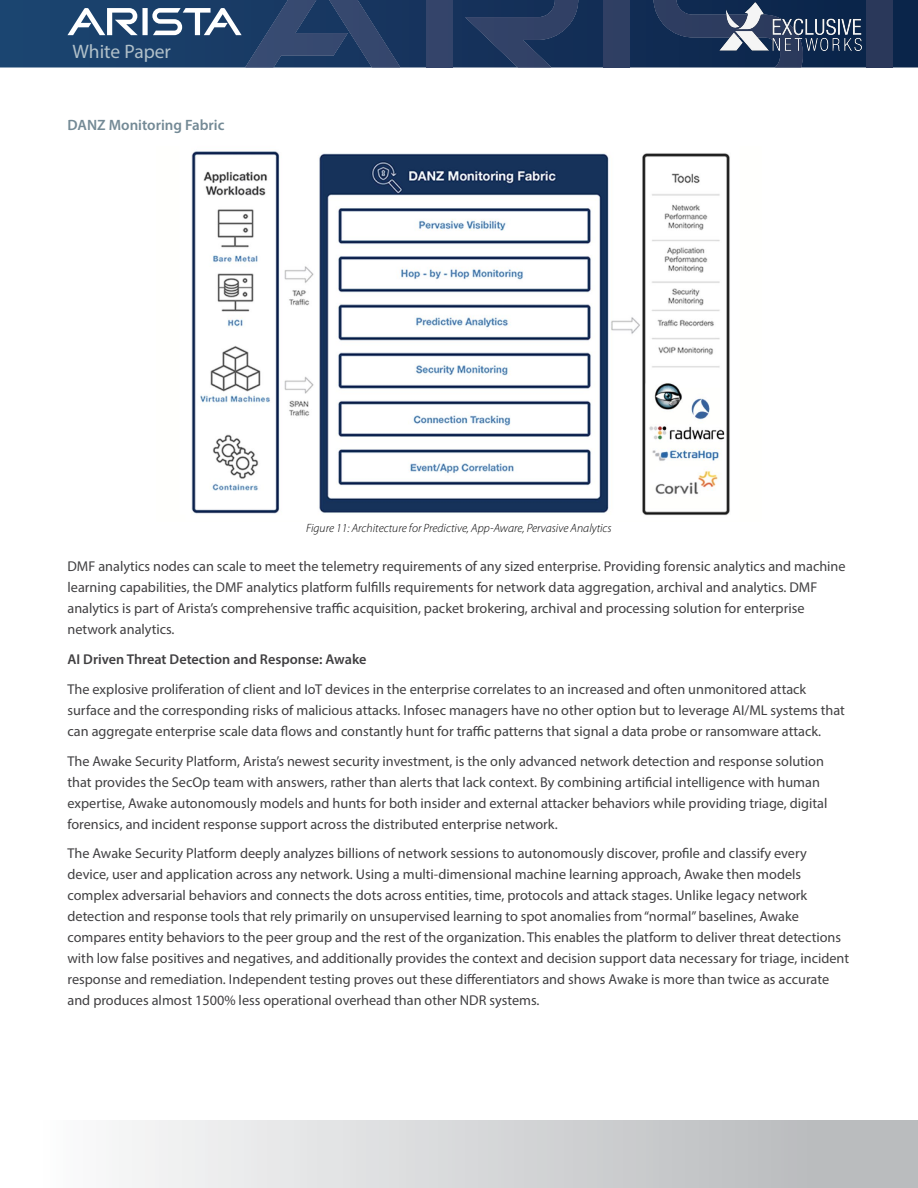
<style>
.page{position:relative;width:918px;height:1188px;background:#fff}
.page>*{position:absolute;margin:0;border:0;box-sizing:border-box;transform-origin:0 0}
.t1{font:19.5px "Myriad Pro";color:#b1c0c9}
.t2{font:600 15px "Myriad Pro";color:#748a96}
.t3{font:14.25px/21px "Myriad Pro";color:#414042}
.t4{font:600 14.25px "Myriad Pro";color:#414042}
.t5{font:italic 300 12px "Myriad Pro";color:#000}
</style>
<div class="page">
<svg style="left:0;top:0;width:918px;height:68px;background:#16355e"></svg>
<div style="left:426px;top:0;width:26px;height:68px;background:#34446a"></div>
<svg style="left:465px;top:0;width:113px;height:68px;background:#233960"></svg>
<div style="left:604px;top:0;width:26px;height:68px;background:#2f3f63"></div>
<svg style="left:654px;top:0;width:149px;height:68px;background:#1b3257"></svg>
<div style="left:867px;top:0;width:26px;height:68px;background:#2a385a"></div>
<div style="left:0;top:1120px;width:918px;height:68px;background:linear-gradient(to right,#fff,#b3b5b7)"></div>
<img style="left:191px;top:151px;width:539px;height:365px">
<svg style="left:67px;top:0;width:333px;height:68px;background:#345076"></svg>
<img style="left:719px;top:2px;width:142px;height:49px">
<h1 class="t1" style="left:72px;top:40px;width:100px">White Paper</h1>
<p class="t2" style="left:68px;top:115px;width:159px">DANZ Monitoring Fabric</p>
<p class="t5" style="left:306px;top:521px;width:307px">Figure 11: Architecture for Predictive, App-Aware, Pervasive Analytics</p>
<p class="t3" style="left:68px;top:556px;width:780px">DMF analytics nodes can scale to meet the telemetry requirements of any sized enterprise. Providing forensic analytics and machine learning capabilities, the DMF analytics platform fulfills requirements for network data aggregation, archival and analytics. DMF analytics is part of Arista’s comprehensive traffic acquisition, packet brokering, archival and processing solution for enterprise network analytics.</p>
<p class="t4" style="left:68px;top:650px;width:301px">AI Driven Threat Detection and Response: Awake</p>
<p class="t3" style="left:68px;top:678px;width:779px">The explosive proliferation of client and IoT devices in the enterprise correlates to an increased and often unmonitored attack surface and the corresponding risks of malicious attacks. Infosec managers have no other option but to leverage AI/ML systems that can aggregate enterprise scale data flows and constantly hunt for traffic patterns that signal a data probe or ransomware attack.</p>
<p class="t3" style="left:68px;top:750px;width:761px">The Awake Security Platform, Arista’s newest security investment, is the only advanced network detection and response solution that provides the SecOp team with answers, rather than alerts that lack context. By combining artificial intelligence with human expertise, Awake autonomously models and hunts for both insider and external attacker behaviors while providing triage, digital forensics, and incident response support across the distributed enterprise network.</p>
<p class="t3" style="left:68px;top:843px;width:783px">The Awake Security Platform deeply analyzes billions of network sessions to autonomously discover, profile and classify every device, user and application across any network. Using a multi-dimensional machine learning approach, Awake then models complex adversarial behaviors and connects the dots across entities, time, protocols and attack stages. Unlike legacy network detection and response tools that rely primarily on unsupervised learning to spot anomalies from “normal” baselines, Awake compares entity behaviors to the peer group and the rest of the organization. This enables the platform to deliver threat detections with low false positives and negatives, and additionally provides the context and decision support data necessary for triage, incident response and remediation. Independent testing proves out these differentiators and shows Awake is more than twice as accurate and produces almost 1500% less operational overhead than other NDR systems.</p>
</div>
